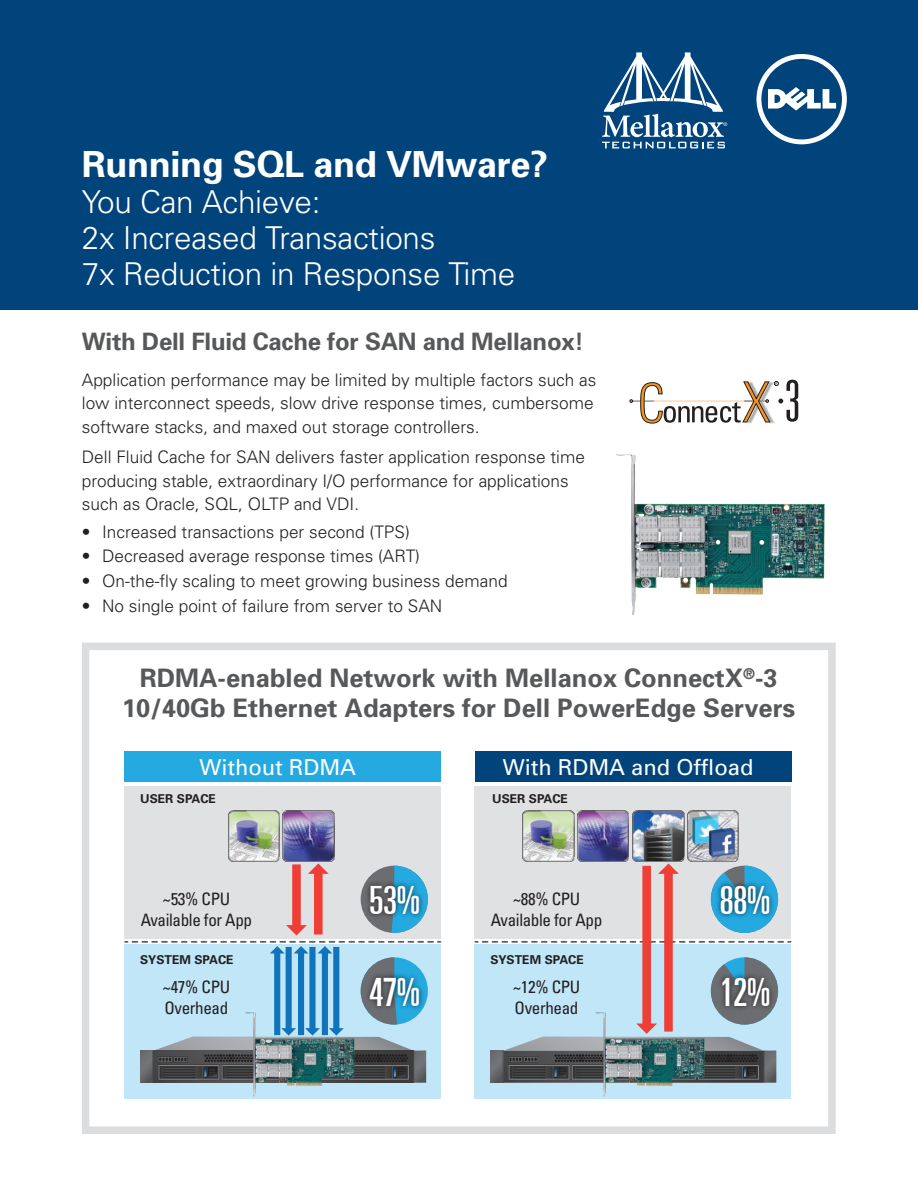
<style>
.page{position:relative;width:918px;height:1188px;background:#fff}
.page>*{position:absolute;margin:0;border:0;box-sizing:border-box;transform-origin:0 0}
.t1{font:ultra-condensed 39.15px "Univers LT";letter-spacing:-.02em;color:#fff}
.t2{font:700 36px "Univers";letter-spacing:-.01em;color:#fff}
.t3{font:300 31.5px "Univers";letter-spacing:-.01em;color:#fff}
.Heading_1{font:700 25.5px "Univers";color:#57585a}
.Heading_1-2{font:700 24px "Univers";letter-spacing:-.01em;color:#57585a}
.t4{font:22.05px "Univers";color:#fff}
.Body_Text{font:300 17.25px/23.2px "Univers";color:#231f20}
.t5{font:condensed 17.1px/20.7px "Univers";letter-spacing:-.02em;color:#231f20;text-align:center}
.t6{font:700 12.15px "Univers";color:#231f20}
</style>
<div class="page">
<div style="left:0;top:0;width:918px;height:310px;background:#00447b"></div>
<div style="left:82px;top:643px;width:754px;height:491px;border:8px solid #dcdddf"></div>
<svg style="left:602px;top:52px;width:125px;height:96px"></svg>
<svg style="left:756px;top:54px;width:91px;height:90px"></svg>
<svg style="left:630px;top:380px;width:168px;height:44px"></svg>
<div style="left:475px;top:786px;width:316px;height:153px;background:#e0e1e3"></div>
<div style="left:125px;top:751px;width:316px;height:31px;background:#24aae1"></div>
<div style="left:125px;top:786px;width:316px;height:153px;background:#e0e1e3"></div>
<div style="left:125px;top:944px;width:316px;height:154px;background:#c1e6f8"></div>
<div style="left:475px;top:751px;width:316px;height:31px;background:#00447b"></div>
<img style="left:283px;top:810px;width:51px;height:52px">
<img style="left:228px;top:810px;width:51px;height:52px">
<img style="left:253px;top:1083px;width:70px;height:14px">
<svg style="left:125px;top:863px;width:315px;height:220px"></svg>
<img style="left:361px;top:964px;width:67px;height:58px">
<div style="left:475px;top:944px;width:316px;height:154px;background:#c1e6f8"></div>
<img style="left:687px;top:810px;width:52px;height:52px">
<img style="left:633px;top:810px;width:51px;height:52px">
<img style="left:577px;top:810px;width:52px;height:52px">
<img style="left:523px;top:810px;width:51px;height:52px">
<svg style="left:475px;top:941px;width:316px;height:2px"></svg>
<div style="left:664px;top:872px;width:9px;height:160px;background:#ee3e35"></div>
<svg style="left:658px;top:863px;width:21px;height:11px"></svg>
<div style="left:642px;top:866px;width:9px;height:159px;background:#ee3e35"></div>
<img style="left:603px;top:1083px;width:70px;height:14px">
<svg style="left:711px;top:866px;width:53px;height:67px"></svg>
<svg style="left:491px;top:957px;width:286px;height:126px"></svg>
<img style="left:712px;top:872px;width:66px;height:58px">
<img style="left:712px;top:964px;width:66px;height:58px">
<img style="left:616px;top:454px;width:168px;height:161px">
<p class="t2" style="left:82px;top:141px;width:468px">Running SQL and VMware?</p>
<p class="t3" style="left:82px;top:183px;width:240px">You Can Achieve:</p>
<p class="t3" style="left:82px;top:219px;width:355px">2x Increased Transactions</p>
<p class="t3" style="left:82px;top:255px;width:435px">7x Reduction in Response Time</p>
<p class="Heading_1-2" style="left:82px;top:326px;width:504px">With Dell Fluid Cache for SAN and Mellanox!</p>
<p class="Body_Text" style="left:82px;top:368px;width:516px">Application performance may be limited by multiple factors such as low interconnect speeds, slow drive response times, cumbersome software stacks, and maxed out storage controllers.</p>
<p class="Body_Text" style="left:82px;top:445px;width:505px">Dell Fluid Cache for SAN delivers faster application response time producing stable, extraordinary I/O performance for applications such as Oracle, SQL, OLTP and VDI.</p>
<p class="Body_Text" style="left:82px;top:519px;width:329px">• Increased transactions per second (TPS)</p>
<p class="Body_Text" style="left:82px;top:544px;width:340px">• Decreased average response times (ART)</p>
<p class="Body_Text" style="left:82px;top:569px;width:427px">• On-the-fly scaling to meet growing business demand</p>
<p class="Body_Text" style="left:82px;top:594px;width:362px">• No single point of failure from server to SAN</p>
<p class="Heading_1" style="left:140px;top:662px;width:640px">RDMA-enabled Network with Mellanox ConnectX<sup>®</sup>-3</p>
<p class="Heading_1" style="left:122px;top:692px;width:675px">10/40Gb Ethernet Adapters for Dell PowerEdge Servers</p>
<p class="t4" style="left:200px;top:754px;width:158px">Without RDMA</p>
<p class="t4" style="left:503px;top:754px;width:252px">With RDMA and Offload</p>
<p class="t6" style="left:140px;top:791px;width:77px">USER SPACE</p>
<p class="t6" style="left:492px;top:791px;width:77px">USER SPACE</p>
<p class="t5" style="left:141px;top:888px;width:113px">~53% CPU<br>Available for App</p>
<p class="t1" style="left:369px;top:878px;width:53px">53%</p>
<p class="t5" style="left:491px;top:888px;width:113px">~88% CPU<br>Available for App</p>
<p class="t1" style="left:719px;top:878px;width:53px">88%</p>
<p class="t6" style="left:140px;top:952px;width:95px">SYSTEM SPACE</p>
<p class="t6" style="left:490px;top:952px;width:95px">SYSTEM SPACE</p>
<p class="t5" style="left:163px;top:976px;width:69px;text-align:left">~47% CPU<br>Overhead</p>
<p class="t1" style="left:369px;top:969px;width:53px">47%</p>
<p class="t5" style="left:513px;top:976px;width:69px;text-align:left">~12% CPU<br>Overhead</p>
<p class="t1" style="left:719px;top:969px;width:53px">12%</p>
</div>
